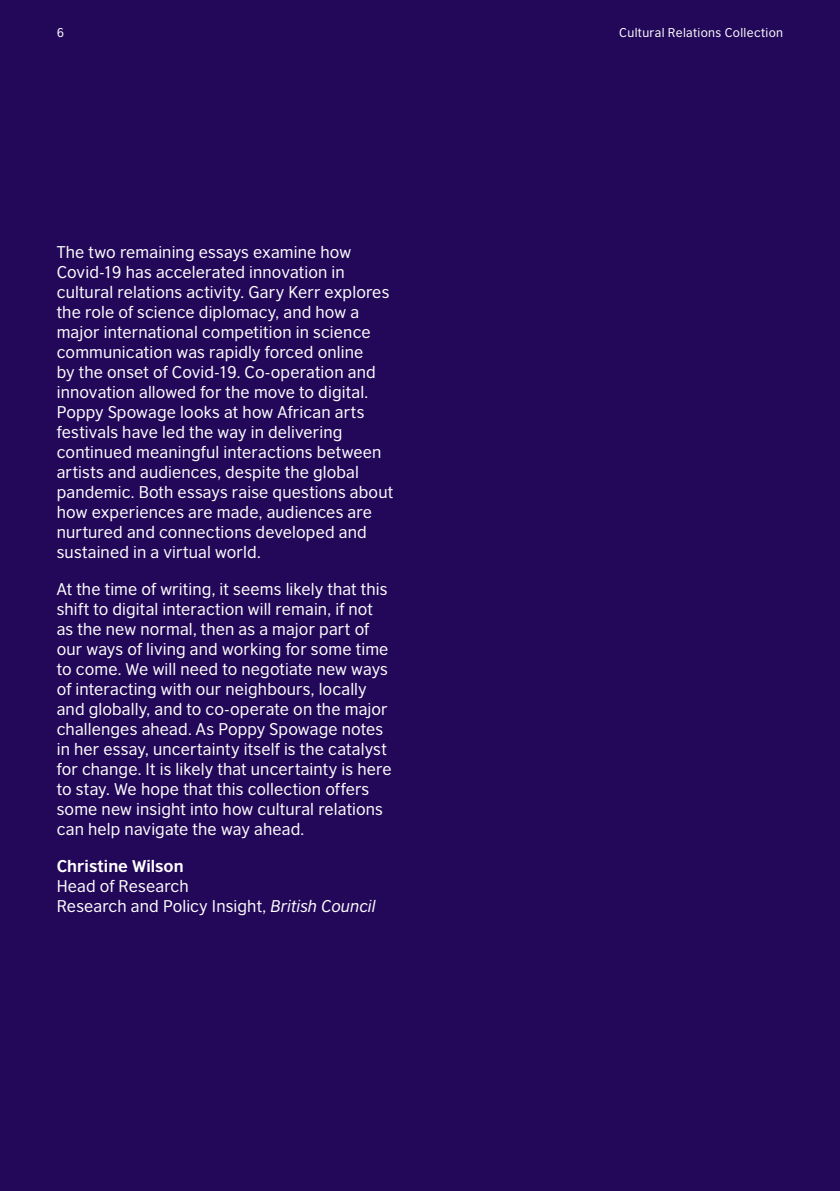
<style>
.page{position:relative;width:840px;height:1191px;background:#fff}
.page>*{position:absolute;margin:0;border:0;box-sizing:border-box;transform-origin:0 0}
.t1{font:16px/20px "British Council Sans";letter-spacing:.01em;color:#fff}
.t2{font:700 16px "British Council Sans";color:#fff}
.t3{font:12px "British Council Sans";letter-spacing:.03em;color:#fff}
.s1{font-style:italic}
</style>
<div class="page">
<div style="left:0;top:0;width:839px;height:1191px;background:#23085a"></div>
<p class="t3" style="left:57px;top:23px;width:9px">6</p>
<p class="t3" style="left:619px;top:23px;width:165px">Cultural Relations Collection</p>
<p class="t1" style="left:57px;top:241px;width:338px">The two remaining essays examine how Covid-19 has accelerated innovation in cultural relations activity. Gary Kerr explores the role of science diplomacy, and how a major international competition in science communication was rapidly forced online<br>by the onset of Covid-19. Co-operation and innovation allowed for the move to digital.<br>Poppy Spowage looks at how African arts festivals have led the way in delivering continued meaningful interactions between artists and audiences, despite the global pandemic. Both essays raise questions about how experiences are made, audiences are nurtured and connections developed and sustained in a virtual world.</p>
<p class="t1" style="left:57px;top:578px;width:336px">At the time of writing, it seems likely that this shift to digital interaction will remain, if not as the new normal, then as a major part of our ways of living and working for some time to come. We will need to negotiate new ways of interacting with our neighbours, locally and globally, and to co-operate on the major challenges ahead. As Poppy Spowage notes in her essay, uncertainty itself is the catalyst for change. It is likely that uncertainty is here to stay. We hope that this collection offers some new insight into how cultural relations can help navigate the way ahead.</p>
<p class="t2" style="left:57px;top:852px;width:128px">Christine Wilson</p>
<p class="t1" style="left:57px;top:875px;width:320px">Head of Research<br>Research and Policy Insight, <span class="s1">British Council</span></p>
</div>
